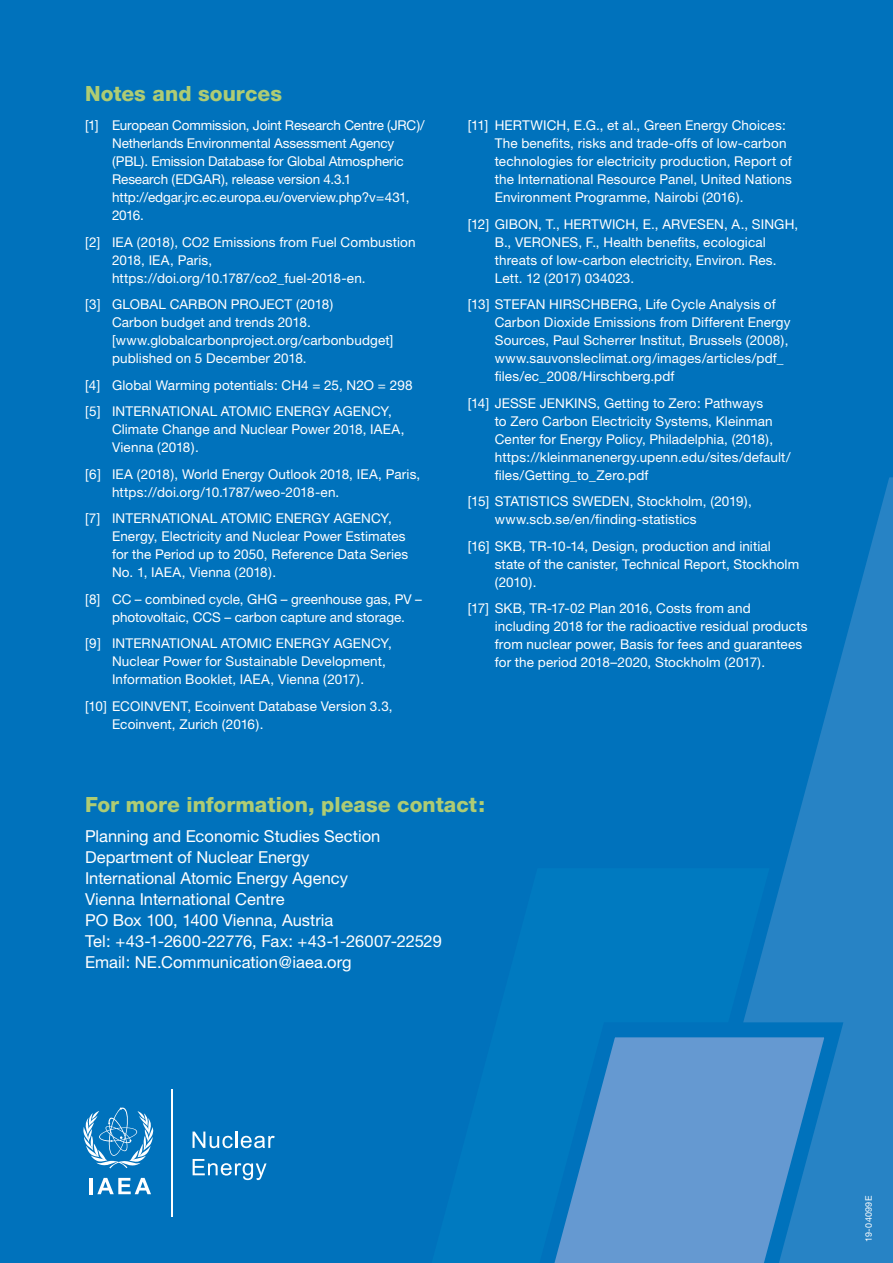
<style>
.page{position:relative;width:893px;height:1263px;background:#0072bc}
.page>*{position:absolute;margin:0;border:0;box-sizing:border-box;transform-origin:0 0}
.subhead{font:800 21px "Helvetica Neue";color:#afcc73}
.t1{font:16.5px/21px "Helvetica Neue";color:#fff}
.t2{font:13.5px/18px "Helvetica Neue";letter-spacing:.01em;color:#fff}
.t3{font:13.5px/18px "Helvetica Neue";letter-spacing:-.01em;color:#fff}
.t4{font:9px "Helvetica Neue";letter-spacing:.025em;color:#fff}
</style>
<div class="page">
<svg style="left:193px;top:1131px;width:82px;height:17px"></svg>
<svg style="left:193px;top:1159px;width:74px;height:21px"></svg>
<hr style="left:171px;top:1090px;width:1px;height:127px;background:#fff">
<svg style="left:83px;top:1107px;width:71px;height:61px"></svg>
<hr style="left:90px;top:1178px;width:3px;height:16px;background:#fff">
<svg style="left:97px;top:1178px;width:54px;height:16px"></svg>
<svg style="left:745px;top:477px;width:148px;height:786px"></svg>
<svg style="left:554px;top:1015px;width:299px;height:248px"></svg>
<p class="subhead" style="left:85px;top:81px;width:199px">Notes and sources</p>
<p class="t3" style="left:112px;top:116px;width:314px;text-indent:-27px">[1] European Commission, Joint Research Centre (JRC)/ Netherlands Environmental Assessment Agency (PBL). Emission Database for Global Atmospheric Research (EDGAR), release version 4.3.1 http://edgar.jrc.ec.europa.eu/overview.php?v=431, 2016.</p>
<p class="t2" style="left:112px;top:233px;width:305px;text-indent:-27px">[2] IEA (2018), CO2 Emissions from Fuel Combustion<br>2018, IEA, Paris, https://doi.org/10.1787/co2_fuel-2018-en.</p>
<p class="t2" style="left:112px;top:295px;width:283px;text-indent:-27px">[3] GLOBAL CARBON PROJECT (2018)<br>Carbon budget and trends 2018. [www.globalcarbonproject.org/carbonbudget] published on 5 December 2018.</p>
<p class="t2" style="left:85px;top:376px;width:329px">[4] Global Warming potentials: CH4 = 25, N2O = 298</p>
<p class="t2" style="left:112px;top:402px;width:294px;text-indent:-27px">[5] INTERNATIONAL ATOMIC ENERGY AGENCY,<br>Climate Change and Nuclear Power 2018, IAEA,<br>Vienna (2018).</p>
<p class="t2" style="left:112px;top:465px;width:310px;text-indent:-27px">[6] IEA (2018), World Energy Outlook 2018, IEA, Paris, https://doi.org/10.1787/weo-2018-en.</p>
<p class="t2" style="left:112px;top:509px;width:298px;text-indent:-27px">[7] INTERNATIONAL ATOMIC ENERGY AGENCY, Energy, Electricity and Nuclear Power Estimates for the Period up to 2050, Reference Data Series No. 1, IAEA, Vienna (2018).</p>
<p class="t2" style="left:112px;top:590px;width:311px;text-indent:-27px">[8] CC – combined cycle, GHG – greenhouse gas, PV – photovoltaic, CCS – carbon capture and storage.</p>
<p class="t2" style="left:112px;top:634px;width:281px;text-indent:-27px">[9] INTERNATIONAL ATOMIC ENERGY AGENCY,<br>Nuclear Power for Sustainable Development,<br>Information Booklet, IAEA, Vienna (2017).</p>
<p class="t2" style="left:112px;top:697px;width:282px;text-indent:-27px">[10] ECOINVENT, Ecoinvent Database Version 3.3,<br>Ecoinvent, Zurich (2016).</p>
<p class="t2" style="left:495px;top:116px;width:299px;text-indent:-27px">[11] HERTWICH, E.G., et al., Green Energy Choices:<br>The benefits, risks and trade-offs of low-carbon technologies for electricity production, Report of the International Resource Panel, United Nations Environment Programme, Nairobi (2016).</p>
<p class="t2" style="left:495px;top:215px;width:305px;text-indent:-27px">[12] GIBON, T., HERTWICH, E., ARVESEN, A., SINGH, B., VERONES, F., Health benefits, ecological threats of low-carbon electricity, Environ. Res.<br>Lett. 12 (2017) 034023.</p>
<p class="t2" style="left:495px;top:295px;width:297px;text-indent:-27px">[13] STEFAN HIRSCHBERG, Life Cycle Analysis of Carbon Dioxide Emissions from Different Energy Sources, Paul Scherrer Institut, Brussels (2008), www.sauvonsleclimat.org/images/articles/pdf_ files/ec_2008/Hirschberg.pdf</p>
<p class="t2" style="left:495px;top:394px;width:297px;text-indent:-27px">[14] JESSE JENKINS, Getting to Zero: Pathways<br>to Zero Carbon Electricity Systems, Kleinman Center for Energy Policy, Philadelphia, (2018), https://kleinmanenergy.upenn.edu/sites/default/ files/Getting_to_Zero.pdf</p>
<p class="t2" style="left:495px;top:492px;width:259px;text-indent:-27px">[15] STATISTICS SWEDEN, Stockholm, (2019), www.scb.se/en/finding-statistics</p>
<p class="t2" style="left:495px;top:537px;width:306px;text-indent:-27px">[16] SKB, TR-10-14, Design, production and initial state of the canister, Technical Report, Stockholm (2010).</p>
<p class="t2" style="left:495px;top:599px;width:314px;text-indent:-27px">[17] SKB, TR-17-02 Plan 2016, Costs from and including 2018 for the radioactive residual products from nuclear power, Basis for fees and guarantees for the period 2018–2020, Stockholm (2017).</p>
<p class="subhead" style="left:85px;top:792px;width:401px">For more information, please contact:</p>
<p class="t1" style="left:85px;top:825px;width:358px">Planning and Economic Studies Section Department of Nuclear Energy<br>International Atomic Energy Agency<br>Vienna International Centre<br>PO Box 100, 1400 Vienna, Austria<br>Tel: +43-1-2600-22776, Fax: +43-1-26007-22529<br>Email: NE.Communication@iaea.org</p>
<p class="t4" style="left:863px;top:1242px;width:47px;rotate:-90deg">19-04099E</p>
</div>
